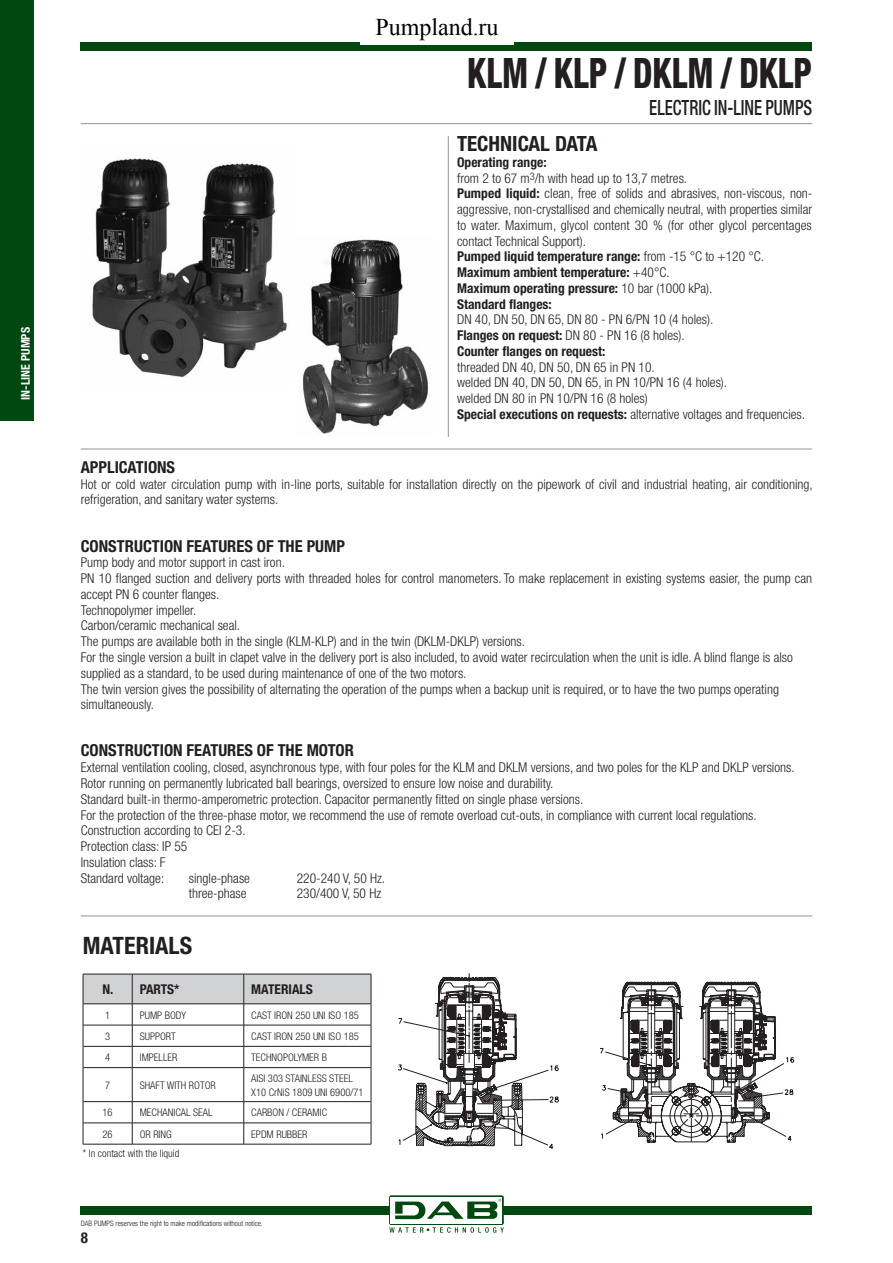
<style>
.page{position:relative;width:893px;height:1263px;background:#fff}
.page>*{position:absolute;margin:0;border:0;box-sizing:border-box;transform-origin:0 0}
.t1{font:800 condensed 42px "Helvetica Neue LT";color:#231f20;scale:.8 1}
.t2{font:24px "Times New Roman";color:#000}
.t3{font:700 condensed 24px "Helvetica Neue LT";color:#231f20}
.t4{font:500 condensed 21px "Helvetica Neue LT";color:#231f20;scale:.8 1}
.t5{font:700 condensed 21px "Helvetica Neue LT";color:#231f20}
.t6{font:700 condensed 16.5px "Helvetica Neue LT";color:#231f20}
.t7{font:700 condensed 15px "Helvetica Neue LT";color:#231f20}
.t8{font:300 condensed 13.5px/15.8px "Helvetica Neue LT";color:#231f20}
.t9{font:700 condensed 13.5px "Helvetica Neue LT";color:#231f20}
.t10{font:700 condensed 12px "Helvetica Neue LT";color:#fff}
.t11{font:300 condensed 10.5px/13.5px "Helvetica Neue LT";color:#231f20}
.t12{font:300 condensed 7.5px "Helvetica Neue LT";color:#231f20}
.s1{font-weight:700}
</style>
<div class="page">
<div style="left:81px;top:1206px;width:731px;height:9px;background:#004710"></div>
<div style="left:81px;top:43px;width:731px;height:8px;background:#004710"></div>
<div style="left:389px;top:1195px;width:115px;height:30px;background:linear-gradient(to right,#fff,#fff);border-radius:2px"></div>
<div style="left:391px;top:1197px;width:111px;height:26px;background:#fff"></div>
<svg style="left:389px;top:1227px;width:115px;height:6px"></svg>
<svg style="left:395px;top:1199px;width:106px;height:20px"></svg>
<div style="left:0;top:0;width:34px;height:421px;background:#004710"></div>
<hr style="left:81px;top:449px;width:731px;height:1px;background:#939598">
<hr style="left:81px;top:916px;width:731px;height:1px;background:#939598">
<hr style="left:448px;top:136px;width:1px;height:301px;background:#939598">
<img style="left:303px;top:239px;width:125px;height:195px">
<img style="left:92px;top:158px;width:195px;height:220px">
<hr style="left:81px;top:123px;width:731px;height:1px;background:#939598">
<hr style="left:83px;top:1067px;width:1px;height:34px;background:#231f20">
<hr style="left:371px;top:1067px;width:1px;height:34px;background:#231f20">
<svg style="left:83px;top:1102px;width:1px;height:42px"></svg>
<svg style="left:371px;top:1101px;width:1px;height:43px"></svg>
<hr style="left:83px;top:1144px;width:49px;height:1px;background:#231f20">
<hr style="left:132px;top:1144px;width:112px;height:1px;background:#231f20">
<hr style="left:244px;top:1144px;width:127px;height:1px;background:#231f20">
<svg style="left:83px;top:974px;width:289px;height:93px"></svg>
<hr style="left:83px;top:1067px;width:49px;height:1px;background:#231f20">
<hr style="left:132px;top:1067px;width:112px;height:1px;background:#231f20">
<hr style="left:132px;top:1068px;width:1px;height:33px;background:#231f20">
<hr style="left:244px;top:1067px;width:127px;height:1px;background:#231f20">
<hr style="left:243px;top:1068px;width:1px;height:33px;background:#231f20">
<hr style="left:83px;top:1101px;width:49px;height:1px;background:#231f20">
<hr style="left:132px;top:1101px;width:112px;height:1px;background:#231f20">
<hr style="left:244px;top:1101px;width:127px;height:1px;background:#231f20">
<hr style="left:83px;top:1122px;width:49px;height:1px;background:#231f20">
<hr style="left:132px;top:1122px;width:112px;height:1px;background:#231f20">
<svg style="left:132px;top:1102px;width:1px;height:42px"></svg>
<hr style="left:244px;top:1122px;width:127px;height:1px;background:#231f20">
<svg style="left:243px;top:1102px;width:1px;height:42px"></svg>
<svg style="left:398px;top:973px;width:161px;height:176px"></svg>
<svg style="left:600px;top:982px;width:194px;height:160px"></svg>
<div style="left:670px;top:1094px;width:43px;height:43px;border:1px solid #231f20;border-radius:50%"></div>
<div style="left:680px;top:1105px;width:22px;height:22px;border:1px solid #231f20;border-radius:50%"></div>
<div style="left:674px;top:1099px;width:34px;height:34px;border:1px solid #231f20;border-radius:50%"></div>
<div style="left:360px;top:12px;width:154px;height:32px;background:#fff"></div>
<p class="t10" style="left:18px;top:400px;width:74px;rotate:-90deg">IN-LINE PUMPS</p>
<h2 class="t2" style="left:375px;top:15px;width:125px">Pumpland.ru</h2>
<h1 class="t1" style="left:467px;top:48px;width:433px">KLM / KLP / DKLM / DKLP</h1>
<h3 class="t4" style="left:649px;top:95px;width:205px">ELECTRIC IN-LINE PUMPS</h3>
<h3 class="t5" style="left:457px;top:131px;width:142px">TECHNICAL DATA</h3>
<p class="t8" style="left:457px;top:154px;width:357px"><span class="s1">Operating range:<br></span>from 2 to 67 m<sup>3</sup>/h with head up to 13,7 metres.<br><span class="s1">Pumped liquid:</span> clean, free of solids and abrasives, non-viscous, non&shy;aggressive, non-crystallised and chemically neutral, with properties similar to water. Maximum, glycol content 30 % (for other glycol percentages contact Technical Support).<br><span class="s1">Pumped liquid temperature range:</span> from -15 °C to +120 °C.<br><span class="s1">Maximum ambient temperature:</span> +40°C.<br><span class="s1">Maximum operating pressure:</span> 10 bar (1000 kPa).<br><span class="s1">Standard flanges:</span></p>
<p class="t8" style="left:457px;top:312px;width:258px">DN 40, DN 50, DN 65, DN 80 - PN 6/PN 10 (4 holes).<br><span class="s1">Flanges on request:</span> DN 80 - PN 16 (8 holes).<br><span class="s1">Counter flanges on request:</span></p>
<p class="t8" style="left:457px;top:359px;width:349px">threaded DN 40, DN 50, DN 65 in PN 10.<br>welded DN 40, DN 50, DN 65, in PN 10/PN 16 (4 holes).<br>welded DN 80 in PN 10/PN 16 (8 holes)<br><span class="s1">Special executions on requests:</span> alternative voltages and frequencies.</p>
<p class="t6" style="left:81px;top:457px;width:96px">APPLICATIONS</p>
<p class="t8" style="left:81px;top:476px;width:733px">Hot or cold water circulation pump with in-line ports, suitable for installation directly on the pipework of civil and industrial heating, air conditioning, refrigeration, and sanitary water systems.</p>
<p class="t6" style="left:81px;top:536px;width:266px">CONSTRUCTION FEATURES OF THE PUMP</p>
<p class="t8" style="left:81px;top:555px;width:733px">Pump body and motor support in cast iron.<br>PN 10 flanged suction and delivery ports with threaded holes for control manometers. To make replacement in existing systems easier, the pump can accept PN 6 counter flanges.<br>Technopolymer impeller.<br>Carbon/ceramic mechanical seal.<br>The pumps are available both in the single (KLM-KLP) and in the twin (DKLM-DKLP) versions.<br>For the single version a built in clapet valve in the delivery port is also included, to avoid water recirculation when the unit is idle. A blind flange is also supplied as a standard, to be used during maintenance of one of the two motors.<br>The twin version gives the possibility of alternating the operation of the pumps when a backup unit is required, or to have the two pumps operating simultaneously.</p>
<p class="t6" style="left:81px;top:741px;width:275px">CONSTRUCTION FEATURES OF THE MOTOR</p>
<p class="t8" style="left:81px;top:759px;width:715px">External ventilation cooling, closed, asynchronous type, with four poles for the KLM and DKLM versions, and two poles for the KLP and DKLP versions.<br>Rotor running on permanently lubricated ball bearings, oversized to ensure low noise and durability.<br>Standard built-in thermo-amperometric protection. Capacitor permanently fitted on single phase versions.<br>For the protection of the three-phase motor, we recommend the use of remote overload cut-outs, in compliance with current local regulations.<br>Construction according to CEI 2-3.<br>Protection class: IP 55<br>Insulation class: F<br>Standard voltage:</p>
<p class="t8" style="left:189px;top:870px;width:63px">single-phase</p>
<p class="t8" style="left:297px;top:870px;width:90px">220-240 V, 50 Hz.</p>
<p class="t8" style="left:189px;top:886px;width:59px">three-phase</p>
<p class="t8" style="left:297px;top:886px;width:86px">230/400 V, 50 Hz</p>
<h2 class="t3" style="left:83px;top:931px;width:111px">MATERIALS</h2>
<p class="t9" style="left:102px;top:981px;width:79px">N. PARTS*</p>
<p class="t9" style="left:251px;top:981px;width:63px">MATERIALS</p>
<p class="t11" style="left:105px;top:1008px;width:7px">1</p>
<p class="t11" style="left:140px;top:1008px;width:48px">PUMP BODY</p>
<p class="t11" style="left:251px;top:1008px;width:109px">CAST IRON 250 UNI ISO 185</p>
<p class="t11" style="left:105px;top:1029px;width:7px">3</p>
<p class="t11" style="left:140px;top:1029px;width:37px">SUPPORT</p>
<p class="t11" style="left:251px;top:1029px;width:109px">CAST IRON 250 UNI ISO 185</p>
<p class="t11" style="left:105px;top:1050px;width:7px">4</p>
<p class="t11" style="left:140px;top:1050px;width:39px">IMPELLER</p>
<p class="t11" style="left:251px;top:1050px;width:77px">TECHNOPOLYMER B</p>
<p class="t11" style="left:105px;top:1078px;width:7px">7</p>
<p class="t11" style="left:140px;top:1078px;width:77px">SHAFT WITH ROTOR</p>
<p class="t11" style="left:251px;top:1071px;width:114px">AISI 303 STAINLESS STEEL<br>X10 CrNiS 1809 UNI 6900/71</p>
<p class="t11" style="left:103px;top:1106px;width:12px">16</p>
<p class="t11" style="left:140px;top:1106px;width:74px">MECHANICAL SEAL</p>
<p class="t11" style="left:251px;top:1106px;width:77px">CARBON / CERAMIC</p>
<p class="t11" style="left:103px;top:1127px;width:12px">26</p>
<p class="t11" style="left:140px;top:1127px;width:34px">OR RING</p>
<p class="t11" style="left:251px;top:1127px;width:58px">EPDM RUBBER</p>
<p class="t11" style="left:83px;top:1146px;width:98px">* In contact with the liquid</p>
<p class="t12" style="left:81px;top:1219px;width:183px">DAB PUMPS reserves the right to make modifications without notice.</p>
<p class="t7" style="left:81px;top:1228px;width:9px">8</p>
</div>
